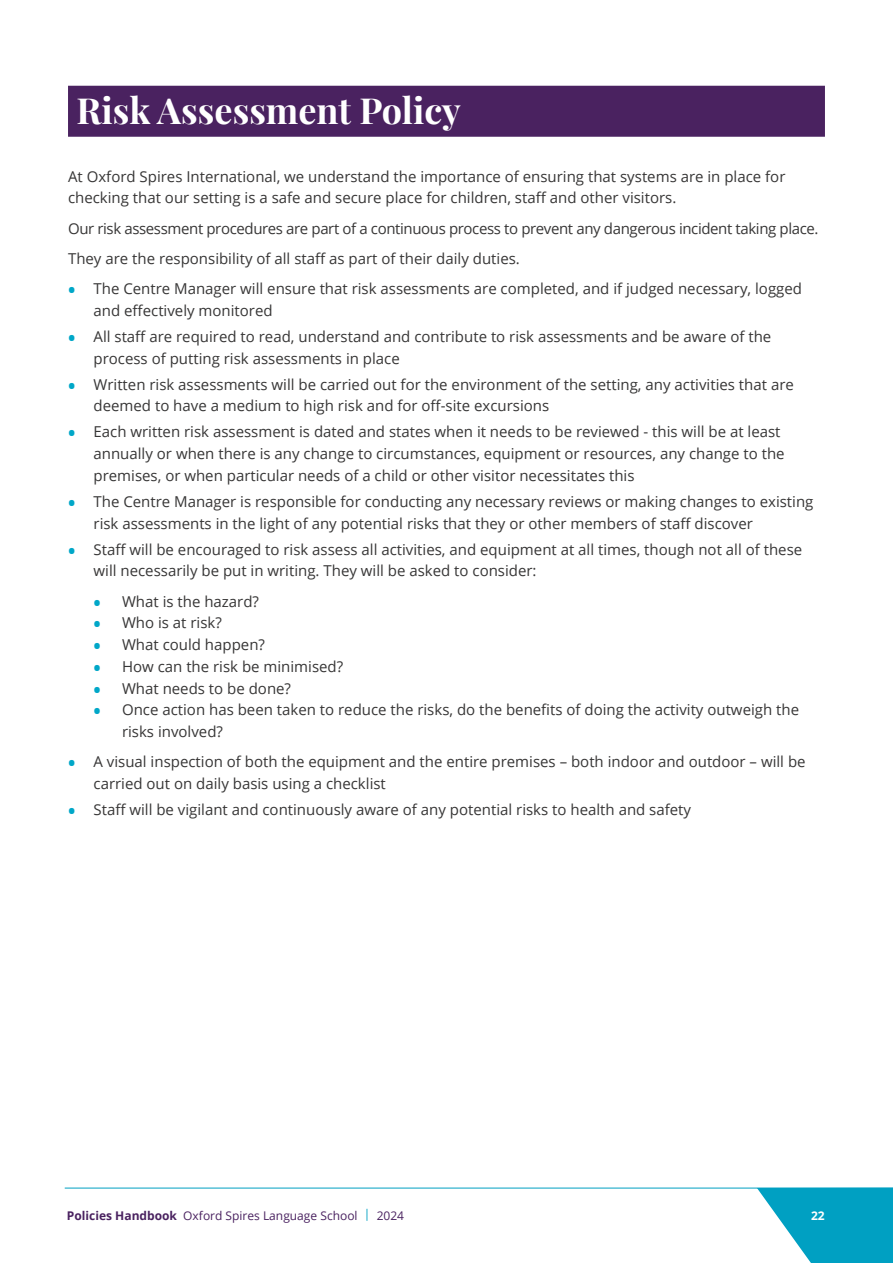
<style>
.page{position:relative;width:893px;height:1263px;background:#fff}
.page>*{position:absolute;margin:0;border:0;box-sizing:border-box;transform-origin:0 0}
.t1{font:700 36px "Playfair Display";color:#fff}
.t2{font:15px/21.8px "Open Sans";color:#373636}
.t3{font:15px/30.3px "Open Sans";letter-spacing:-.025em;color:#373636}
.t4{font:12px "Open Sans";color:#4a2260}
.t5{font:700 12px "Open Sans";color:#fff}
.s1{font-weight:700;font-size:19.5px;color:#00a7c8}
.s2{font-weight:700}
.s3{color:#00a0c2}
</style>
<div class="page">
<div style="left:68px;top:86px;width:757px;height:51px;background:#4a2260"></div>
<hr style="left:65px;top:1188px;width:828px;height:1px;background:#00a0c2">
<svg style="left:757px;top:1188px;width:136px;height:75px"></svg>
<h1 class="t1" style="left:77px;top:82px;width:386px">Risk Assessment Policy</h1>
<p class="t2" style="left:68px;top:165px;width:719px">At Oxford Spires International, we understand the importance of ensuring that systems are in place for checking that our setting is a safe and secure place for children, staff and other visitors.</p>
<p class="t3" style="left:68px;top:213px;width:752px">Our risk assessment procedures are part of a continuous process to prevent any dangerous incident taking place.<br>They are the responsibility of all staff as part of their daily duties.</p>
<p class="t2" style="left:94px;top:277px;width:710px;text-indent:-26px"><span class="s1">•</span> The Centre Manager will ensure that risk assessments are completed, and if judged necessary, logged and effectively monitored</p>
<p class="t2" style="left:94px;top:325px;width:679px;text-indent:-26px"><span class="s1">•</span> All staff are required to read, understand and contribute to risk assessments and be aware of the process of putting risk assessments in place</p>
<p class="t2" style="left:94px;top:373px;width:702px;text-indent:-26px"><span class="s1">•</span> Written risk assessments will be carried out for the environment of the setting, any activities that are deemed to have a medium to high risk and for off-site excursions</p>
<p class="t2" style="left:94px;top:421px;width:693px;text-indent:-26px"><span class="s1">•</span> Each written risk assessment is dated and states when it needs to be reviewed - this will be at least annually or when there is any change to circumstances, equipment or resources, any change to the premises, or when particular needs of a child or other visitor necessitates this</p>
<p class="t2" style="left:94px;top:490px;width:721px;text-indent:-26px"><span class="s1">•</span> The Centre Manager is responsible for conducting any necessary reviews or making changes to existing risk assessments in the light of any potential risks that they or other members of staff discover</p>
<p class="t2" style="left:94px;top:538px;width:710px;text-indent:-26px"><span class="s1">•</span> Staff will be encouraged to risk assess all activities, and equipment at all times, though not all of these will necessarily be put in writing. They will be asked to consider:</p>
<p class="t2" style="left:94px;top:590px;width:167px"><span class="s1">•</span> What is the hazard?</p>
<p class="t2" style="left:94px;top:612px;width:130px"><span class="s1">•</span> Who is at risk?</p>
<p class="t2" style="left:94px;top:633px;width:173px"><span class="s1">•</span> What could happen?</p>
<p class="t2" style="left:94px;top:655px;width:251px"><span class="s1">•</span> How can the risk be minimised?</p>
<p class="t2" style="left:94px;top:677px;width:199px"><span class="s1">•</span> What needs to be done?</p>
<p class="t2" style="left:122px;top:699px;width:679px;text-indent:-28px"><span class="s1">•</span> Once action has been taken to reduce the risks, do the benefits of doing the activity outweigh the risks involved?</p>
<p class="t2" style="left:94px;top:751px;width:714px;text-indent:-26px"><span class="s1">•</span> A visual inspection of both the equipment and the entire premises – both indoor and outdoor – will be carried out on daily basis using a checklist</p>
<p class="t2" style="left:68px;top:798px;width:625px"><span class="s1">•</span> Staff will be vigilant and continuously aware of any potential risks to health and safety</p>
<p class="t4" style="left:67px;top:1207px;width:339px"><span class="s2">Policies Handbook</span> Oxford Spires Language School <span class="s3">|</span> 2024</p>
<p class="t5" style="left:811px;top:1207px;width:15px">22</p>
</div>
